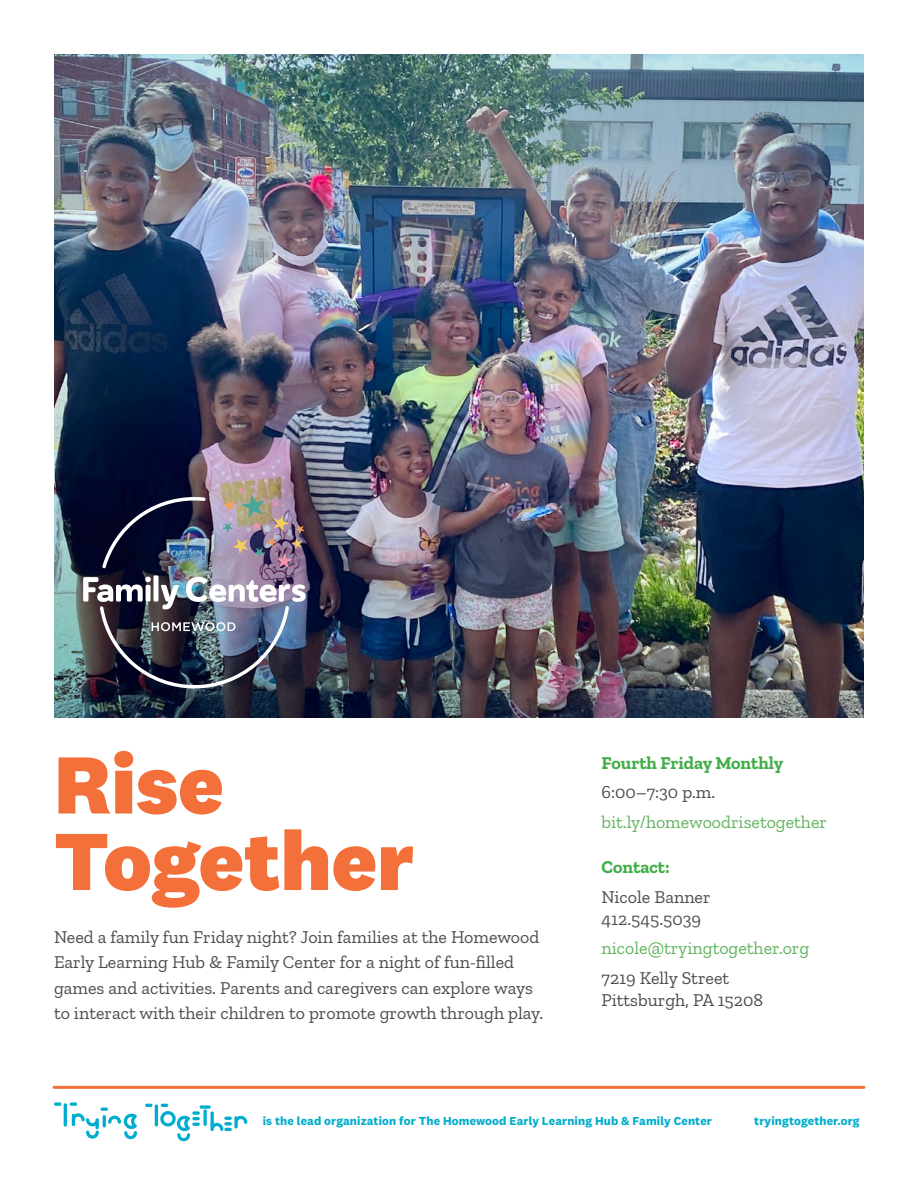
<style>
.page{position:relative;width:918px;height:1188px;background:#fff}
.page>*{position:absolute;margin:0;border:0;box-sizing:border-box;transform-origin:0 0}
.t1{font:800 84px/76.5px "National 2";color:#f3703a}
.t2{font:18px/25.5px "Zilla Slab";color:#4d4d4f}
.t3{font:18px/29.2px "Zilla Slab";color:#62b45f}
.t4{font:700 12px "National 2";letter-spacing:.01em;color:#00adcc}
.s1{font-weight:700;color:#41ad49}
.s2{color:#4d4d4f}
.s3{color:#62b45f}
</style>
<div class="page">
<img style="left:54px;top:54px;width:810px;height:663px">
<hr style="left:54px;top:1086px;width:810px;height:3px;background:#f3703a">
<svg style="left:54px;top:1102px;width:7px;height:4px"></svg>
<hr style="left:64px;top:1103px;width:3px;height:24px;background:#00adcf;border-radius:2px">
<svg style="left:70px;top:1102px;width:67px;height:37px"></svg>
<svg style="left:200px;top:1105px;width:11px;height:4px"></svg>
<svg style="left:145px;top:1104px;width:8px;height:3px"></svg>
<hr style="left:155px;top:1104px;width:3px;height:23px;background:#00adcf;border-radius:2px">
<svg style="left:203px;top:1109px;width:4px;height:17px"></svg>
<svg style="left:210px;top:1111px;width:37px;height:20px"></svg>
<svg style="left:160px;top:1104px;width:40px;height:37px"></svg>
<img style="left:102px;top:497px;width:104px;height:71px">
<img style="left:223px;top:487px;width:81px;height:82px">
<div style="left:153px;top:575px;width:5px;height:27px;background:#fff;border-radius:2px"></div>
<img style="left:83px;top:577px;width:223px;height:111px">
<h1 class="t1" style="left:54px;top:745px;width:362px">Rise<br>Together</h1>
<p class="t2" style="left:54px;top:924px;width:491px">Need a family fun Friday night? Join families at the Homewood Early Learning Hub &amp; Family Center for a night of fun-filled games and activities. Parents and caregivers can explore ways to interact with their children to promote growth through play.</p>
<p class="t3" style="left:602px;top:749px;width:227px"><span class="s1">Fourth Friday Monthly<br></span><span class="s2">6:00–7:30 p.m. </span>bit.ly/homewoodrisetogether</p>
<p class="t2" style="left:602px;top:853px;width:111px;line-height:29.2px"><span class="s1">Contact:<br></span>Nicole Banner</p>
<p class="t2" style="left:602px;top:905px;width:209px;line-height:29.2px">412.545.5039 <span class="s3">nicole@tryingtogether.org<br></span>7219 Kelly Street</p>
<p class="t2" style="left:602px;top:987px;width:163px">Pittsburgh, PA 15208</p>
<p class="t4" style="left:263px;top:1113px;width:451px">is the lead organization for The Homewood Early Learning Hub &amp; Family Center</p>
<p class="t4" style="left:754px;top:1113px;width:107px">tryingtogether.org</p>
</div>
